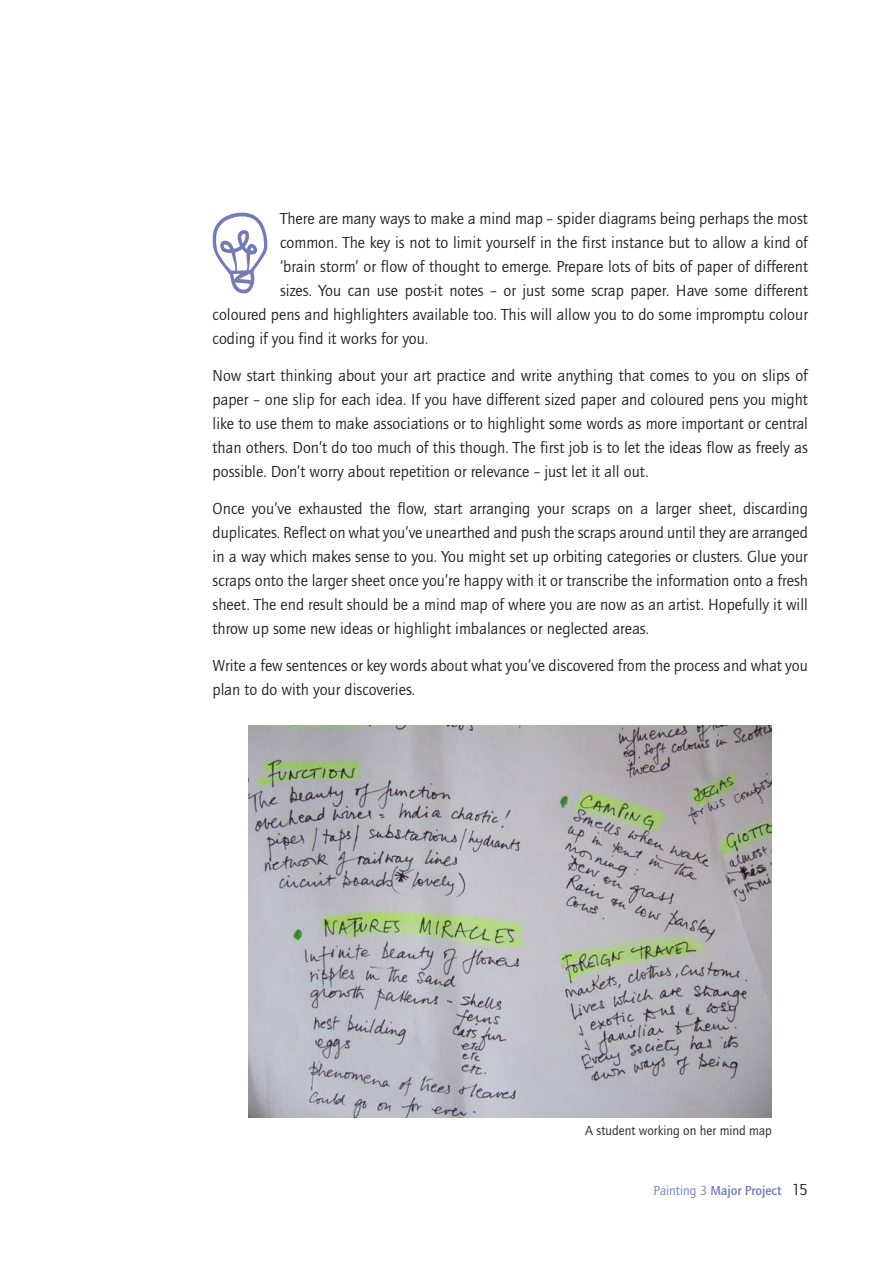
<style>
.page{position:relative;width:893px;height:1263px;background:#fff}
.page>*{position:absolute;margin:0;border:0;box-sizing:border-box;transform-origin:0 0}
.t1{font:16.5px/24px "Quay Sans ITC Std";color:#231f20;text-align:justify}
.t2{font:13.5px "Quay Sans ITC Std";color:#231f20}
.t3{font:500 13.5px "Quay Sans ITC Std";color:#7579ba}
.s1{font-weight:400}
.s2{font-weight:400;font-size:16.5px;color:#231f20}
</style>
<div class="page">
<svg style="left:212px;top:212px;width:56px;height:82px"></svg>
<img style="left:249px;top:725px;width:523px;height:392px">
<p class="t1" style="left:280px;top:207px;width:529px">There are many ways to make a mind map – spider diagrams being perhaps the most</p>
<p class="t1" style="left:280px;top:231px;width:529px">common. The key is not to limit yourself in the first instance but to allow a kind of</p>
<p class="t1" style="left:280px;top:255px;width:529px">‘brain storm’ or flow of thought to emerge. Prepare lots of bits of paper of different</p>
<p class="t1" style="left:280px;top:279px;width:529px">sizes. You can use post-it notes – or just some scrap paper. Have some different</p>
<p class="t1" style="left:213px;top:303px;width:597px">coloured pens and highlighters available too. This will allow you to do some impromptu colour</p>
<p class="t1" style="left:213px;top:327px;width:217px">coding if you find it works for you.</p>
<p class="t1" style="left:213px;top:364px;width:597px">Now start thinking about your art practice and write anything that comes to you on slips of paper – one slip for each idea. If you have different sized paper and coloured pens you might like to use them to make associations or to highlight some words as more important or central than others. Don’t do too much of this though. The first job is to let the ideas flow as freely as possible. Don’t worry about repetition or relevance – just let it all out.</p>
<p class="t1" style="left:213px;top:497px;width:597px">Once you’ve exhausted the flow, start arranging your scraps on a larger sheet, discarding duplicates. Reflect on what you’ve unearthed and push the scraps around until they are arranged in a way which makes sense to you. You might set up orbiting categories or clusters. Glue your scraps onto the larger sheet once you’re happy with it or transcribe the information onto a fresh sheet. The end result should be a mind map of where you are now as an artist. Hopefully it will throw up some new ideas or highlight imbalances or neglected areas.</p>
<p class="t1" style="left:213px;top:653px;width:597px">Write a few sentences or key words about what you’ve discovered from the process and what you plan to do with your discoveries.</p>
<p class="t2" style="left:585px;top:1123px;width:188px">A student working on her mind map</p>
<p class="t3" style="left:653px;top:1182px;width:156px"><span class="s1">Painting 3</span> Major Project <span class="s2">15</span></p>
</div>
